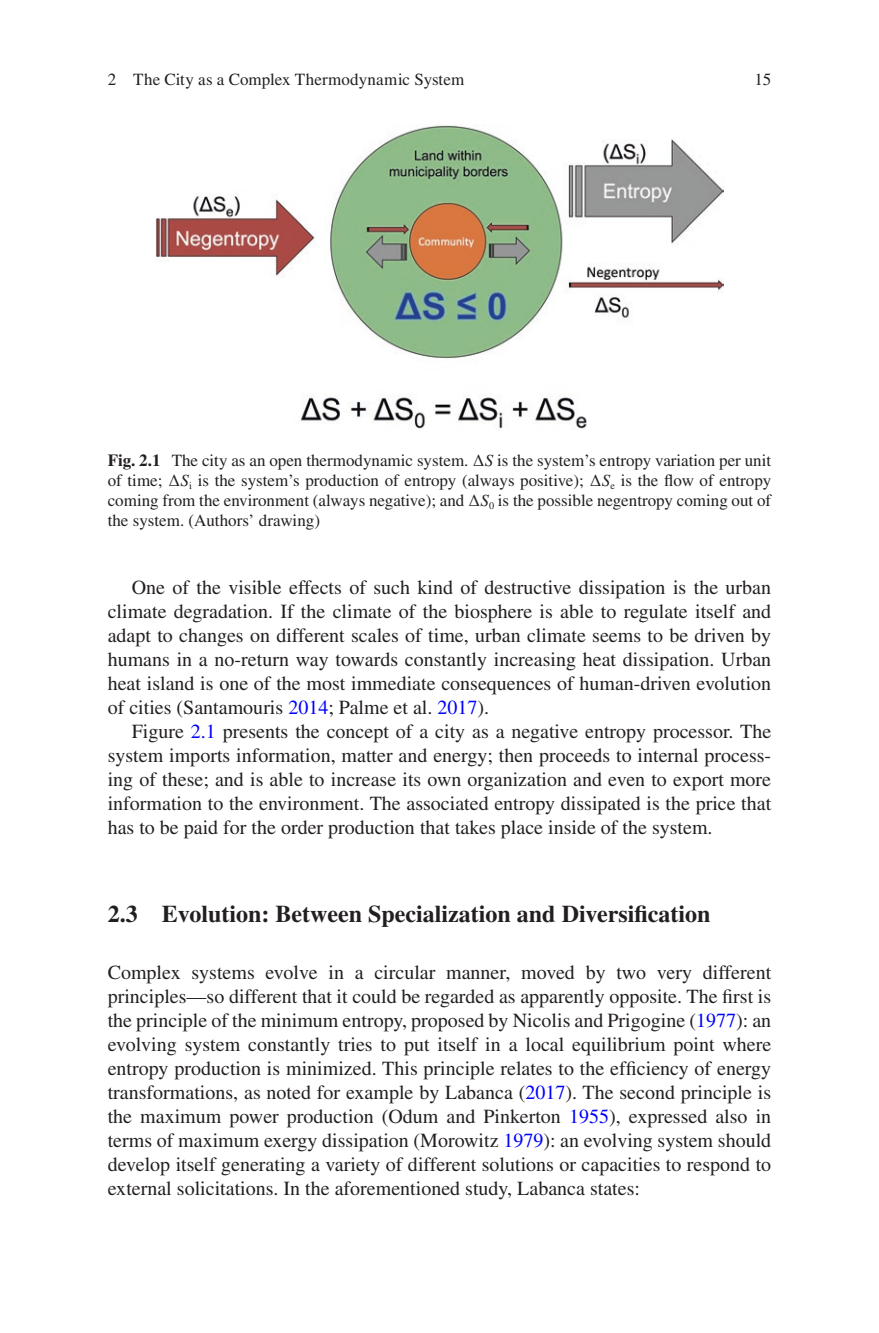
<style>
.page{position:relative;width:879px;height:1333px;background:#fff}
.page>*{position:absolute;margin:0;border:0;box-sizing:border-box;transform-origin:0 0}
.t1{font:700 24px "Times LT Std";color:#231f20}
.t2{font:20px/24px "Times LT Std";color:#231f20;text-align:justify}
.t3{font:17px/20px "Times LT Std";color:#231f20;text-align:justify}
.s1{font-weight:700}
.s2{font-family:"STIX General"}
.s3{font-style:italic}
.s4{color:#0000fa}
</style>
<div class="page">
<img style="left:156px;top:125px;width:567px;height:304px">
<p class="t3" style="left:108px;top:69px;width:358px">2 The City as a Complex Thermodynamic System</p>
<p class="t3" style="left:754px;top:69px;width:18px">15</p>
<p class="t3" style="left:108px;top:450px;width:665px"><span class="s1">Fig. 2.1</span> The city as an open thermodynamic system. <span class="s2">∆</span><span class="s3">S</span> is the system’s entropy variation per unit of time; <span class="s2">∆</span><span class="s3">S</span><sub>i</sub> is the system’s production of entropy (always positive); <span class="s2">∆</span><span class="s3">S</span><sub>e</sub> is the flow of entropy coming from the environment (always negative); and <span class="s2">∆</span><span class="s3">S</span><sub>0</sub> is the possible negentropy coming out of the system. (Authors’ drawing)</p>
<p class="t2" style="left:108px;top:575px;width:665px;text-indent:24px">One of the visible effects of such kind of destructive dissipation is the urban climate degradation. If the climate of the biosphere is able to regulate itself and adapt to changes on different scales of time, urban climate seems to be driven by humans in a no-return way towards constantly increasing heat dissipation. Urban heat island is one of the most immediate consequences of human-driven evolution of cities (Santamouris <span class="s4">2014</span>; Palme et al. <span class="s4">2017</span>).</p>
<p class="t2" style="left:108px;top:719px;width:665px;text-indent:24px">Figure <span class="s4">2.1</span> presents the concept of a city as a negative entropy processor. The system imports information, matter and energy; then proceeds to internal process&shy;ing of these; and is able to increase its own organization and even to export more information to the environment. The associated entropy dissipated is the price that has to be paid for the order production that takes place inside of the system.</p>
<p class="t1" style="left:108px;top:900px;width:604px">2.3 Evolution: Between Specialization and Diversification</p>
<p class="t2" style="left:108px;top:959px;width:665px">Complex systems evolve in a circular manner, moved by two very different principles—so different that it could be regarded as apparently opposite. The first is the principle of the minimum entropy, proposed by Nicolis and Prigogine (<span class="s4">1977</span>): an evolving system constantly tries to put itself in a local equilibrium point where entropy production is minimized. This principle relates to the efficiency of energy transformations, as noted for example by Labanca (<span class="s4">2017</span>). The second principle is the maximum power production (Odum and Pinkerton <span class="s4">1955</span>), expressed also in terms of maximum exergy dissipation (Morowitz <span class="s4">1979</span>): an evolving system should develop itself generating a variety of different solutions or capacities to respond to external solicitations. In the aforementioned study, Labanca states:</p>
</div>
